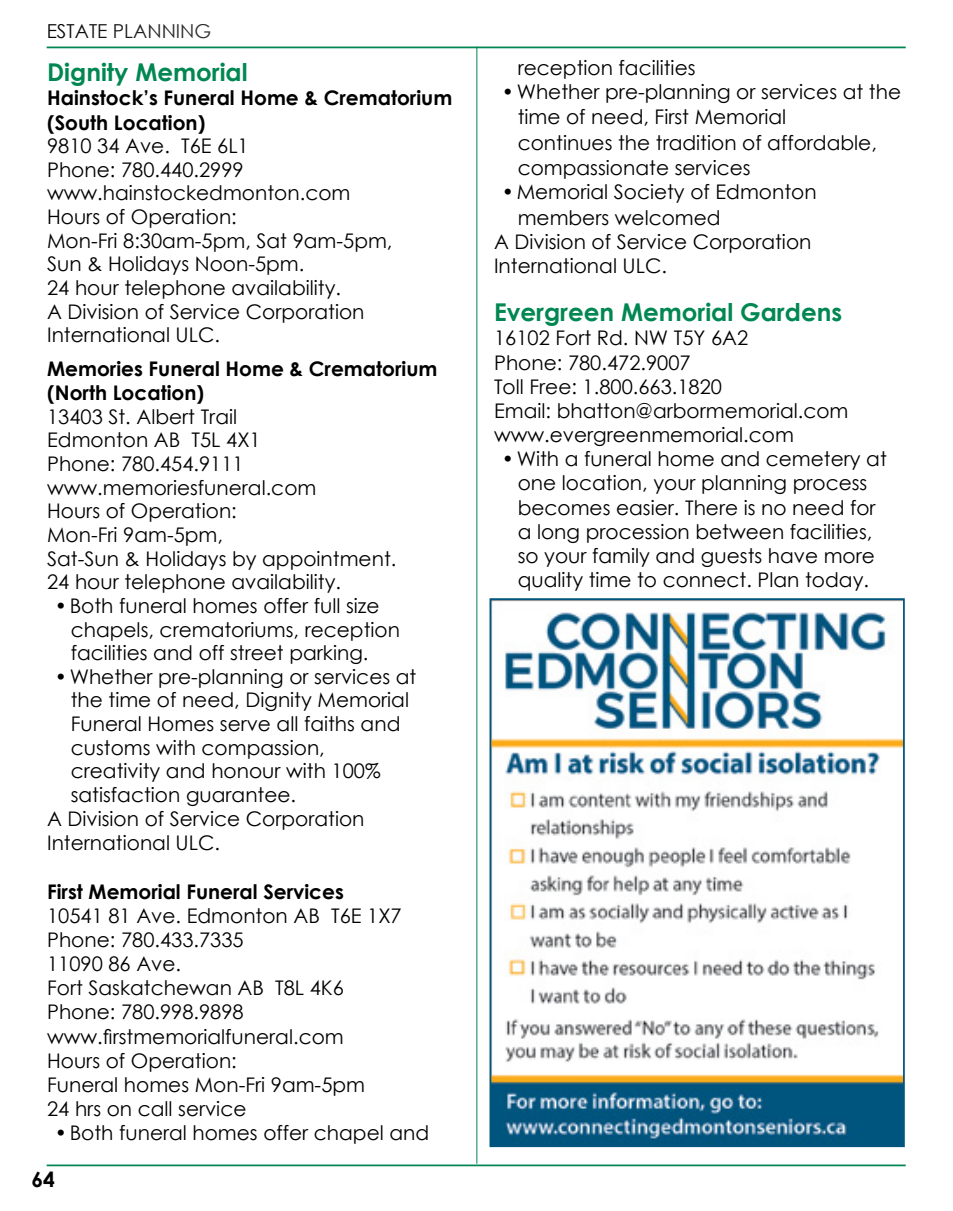
<style>
.page{position:relative;width:953px;height:1211px;background:#fff}
.page>*{position:absolute;margin:0;border:0;box-sizing:border-box;transform-origin:0 0}
.t1{font:700 24.5px "Century Gothic";color:#008752}
.t2{font:700 21px "Century Gothic";color:#000}
.t3{font:20.12px/24.2px "Century Gothic";color:#000}
.t4{font:700 20.12px/24.2px "Century Gothic";color:#000}
.t5{font:19.25px "Century Gothic";color:#000}
</style>
<div class="page">
<hr style="left:476px;top:47px;width:1px;height:1116px;background:#008752">
<hr style="left:47px;top:47px;width:858px;height:1px;background:#008752">
<hr style="left:47px;top:1164px;width:858px;height:2px;background:#008752">
<img style="left:492px;top:601px;width:409px;height:543px">
<div style="left:489px;top:598px;width:415px;height:549px;border:2px solid #00557e"></div>
<p class="t5" style="left:47px;top:18px;width:166px">ESTATE PLANNING</p>
<p class="t1" style="left:47px;top:54px;width:202px">Dignity Memorial</p>
<p class="t4" style="left:47px;top:85px;width:406px">Hainstock’s Funeral Home &amp; Crematorium (South Location)</p>
<p class="t3" style="left:47px;top:134px;width:347px;line-height:23.6px">9810 34 Ave. T6E 6L1<br>Phone: 780.440.2999 www.hainstockedmonton.com<br>Hours of Operation:<br>Mon-Fri 8:30am-5pm, Sat 9am-5pm,<br>Sun &amp; Holidays Noon-5pm.<br>24 hour telephone availability.<br>A Division of Service Corporation<br>International ULC.</p>
<p class="t4" style="left:47px;top:356px;width:392px;line-height:23.6px">Memories Funeral Home &amp; Crematorium (North Location)</p>
<p class="t3" style="left:47px;top:404px;width:351px;line-height:23.6px">13403 St. Albert Trail<br>Edmonton AB T5L 4X1<br>Phone: 780.454.9111 www.memoriesfuneral.com<br>Hours of Operation:<br>Mon-Fri 9am-5pm,<br>Sat-Sun &amp; Holidays by appointment.<br>24 hour telephone availability.</p>
<p class="t3" style="left:71px;top:593px;width:331px;line-height:23.6px;text-indent:-16px">•Both funeral homes offer full size chapels, crematoriums, reception facilities and off street parking.</p>
<p class="t3" style="left:55px;top:664px;width:363px">•Whether pre-planning or services at</p>
<p class="t3" style="left:71px;top:687px;width:340px">the time of need, Dignity Memorial</p>
<p class="t3" style="left:71px;top:711px;width:331px">Funeral Homes serve all faiths and</p>
<p class="t3" style="left:71px;top:735px;width:255px">customs with compassion,</p>
<p class="t3" style="left:71px;top:758px;width:311px">creativity and honour with 100%</p>
<p class="t3" style="left:71px;top:782px;width:227px">satisfaction guarantee.</p>
<p class="t3" style="left:47px;top:806px;width:319px">A Division of Service Corporation</p>
<p class="t3" style="left:47px;top:830px;width:174px">International ULC.</p>
<p class="t4" style="left:47px;top:878px;width:298px">First Memorial Funeral Services</p>
<p class="t3" style="left:47px;top:903px;width:356px">10541 81 Ave. Edmonton AB T6E 1X7<br>Phone: 780.433.7335<br>11090 86 Ave.<br>Fort Saskatchewan AB T8L 4K6<br>Phone: 780.998.9898 www.firstmemorialfuneral.com<br>Hours of Operation:<br>Funeral homes Mon-Fri 9am-5pm<br>24 hrs on call service</p>
<p class="t3" style="left:55px;top:1120px;width:376px">•Both funeral homes offer chapel and</p>
<p class="t2" style="left:32px;top:1163px;width:25px">64</p>
<p class="t3" style="left:517px;top:55px;width:179px">reception facilities</p>
<p class="t3" style="left:517px;top:79px;width:385px;line-height:25.4px;text-indent:-16px">•Whether pre-planning or services at the time of need, First Memorial<br>continues the tradition of affordable, compassionate services</p>
<p class="t3" style="left:502px;top:179px;width:316px">•Memorial Society of Edmonton</p>
<p class="t3" style="left:517px;top:205px;width:204px">members welcomed</p>
<p class="t3" style="left:494px;top:229px;width:319px">A Division of Service Corporation</p>
<p class="t3" style="left:494px;top:253px;width:174px">International ULC.</p>
<p class="t1" style="left:494px;top:294px;width:349px">Evergreen Memorial Gardens</p>
<p class="t3" style="left:494px;top:326px;width:356px">16102 Fort Rd. NW T5Y 6A2<br>Phone: 780.472.9007<br>Toll Free: 1.800.663.1820<br>Email: bhatton@arbormemorial.com www.evergreenmemorial.com</p>
<p class="t3" style="left:502px;top:446px;width:386px;text-align:center">•With a funeral home and cemetery at one location, your planning process becomes easier. There is no need for<br>a long procession between facilities,<br>so your family and guests have more quality time to connect. Plan today.</p>
</div>
